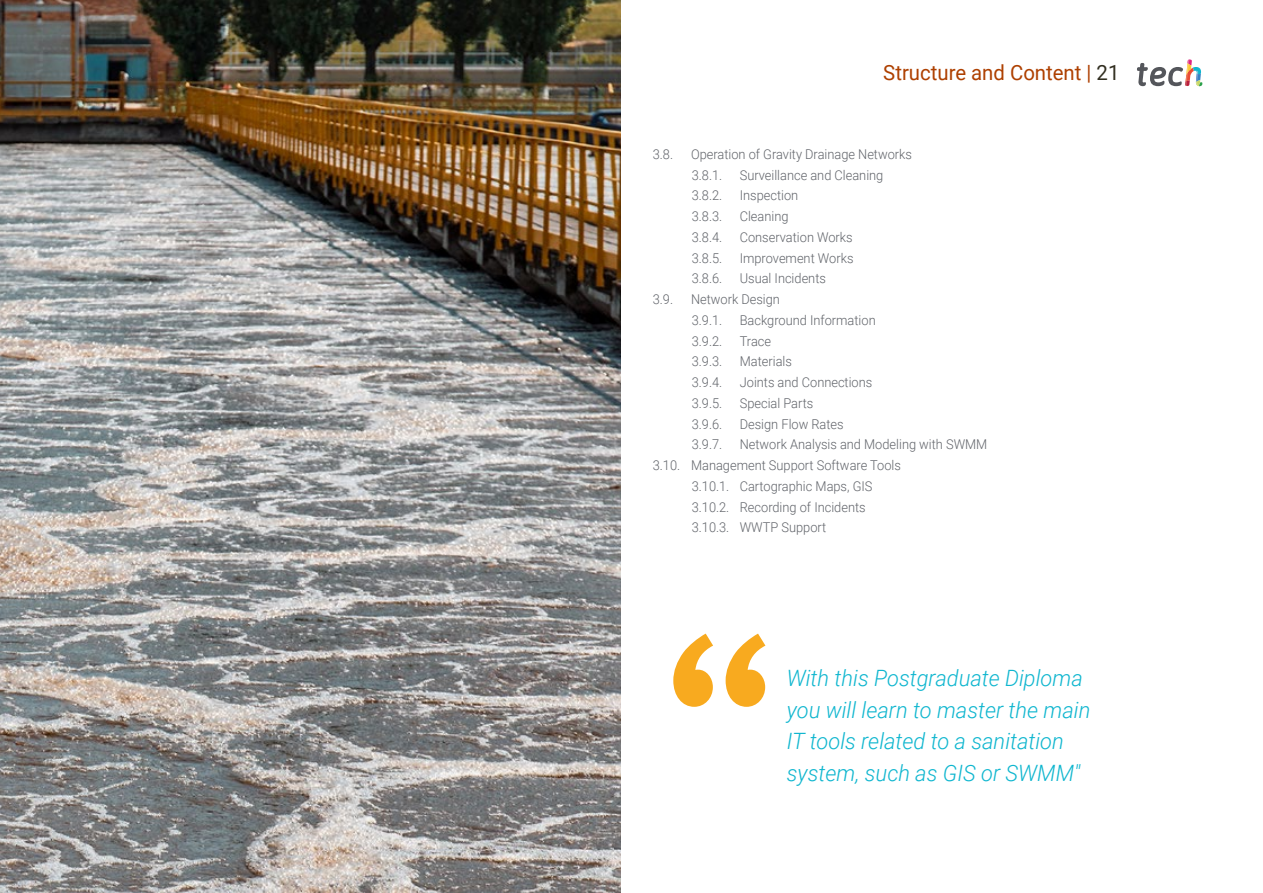
<style>
.page{position:relative;width:1263px;height:893px;background:#fff}
.page>*{position:absolute;margin:0;border:0;box-sizing:border-box;transform-origin:0 0}
.t1{font:italic 300 22.5px/31.5px "Roboto";color:#0fb6cf}
.t2{font:21px "Roboto";color:#ae4000}
.t3{font:300 13.5px/20.7px "Roboto";color:#61646a;scale:.95 1}
.s1{color:#312e20}
</style>
<div class="page">
<svg style="left:1137px;top:60px;width:65px;height:27px"></svg>
<img style="left:0;top:0;width:621px;height:893px">
<svg style="left:673px;top:634px;width:92px;height:73px"></svg>
<h2 class="t2" style="left:883px;top:58px;width:238px">Structure and Content | <span class="s1">21</span></h2>
<p class="t3" style="left:653px;top:143px;width:23px">3.8.</p>
<p class="t3" style="left:691px;top:143px;width:234px">Operation of Gravity Drainage Networks<br>3.8.1.</p>
<p class="t3" style="left:740px;top:164px;width:153px">Surveillance and Cleaning</p>
<p class="t3" style="left:692px;top:185px;width:34px">3.8.2.</p>
<p class="t3" style="left:740px;top:185px;width:63px">Inspection</p>
<p class="t3" style="left:692px;top:206px;width:34px">3.8.3.</p>
<p class="t3" style="left:740px;top:206px;width:53px">Cleaning</p>
<p class="t3" style="left:692px;top:226px;width:34px">3.8.4.</p>
<p class="t3" style="left:740px;top:226px;width:120px">Conservation Works</p>
<p class="t3" style="left:692px;top:247px;width:34px">3.8.5.</p>
<p class="t3" style="left:740px;top:247px;width:121px">Improvement Works</p>
<p class="t3" style="left:692px;top:268px;width:34px">3.8.6.</p>
<p class="t3" style="left:740px;top:268px;width:92px">Usual Incidents</p>
<p class="t3" style="left:653px;top:289px;width:23px">3.9.</p>
<p class="t3" style="left:691px;top:289px;width:95px">Network Design<br>3.9.1.</p>
<p class="t3" style="left:740px;top:309px;width:145px">Background Information</p>
<p class="t3" style="left:692px;top:330px;width:34px">3.9.2.</p>
<p class="t3" style="left:740px;top:330px;width:35px">Trace</p>
<p class="t3" style="left:692px;top:351px;width:34px">3.9.3.</p>
<p class="t3" style="left:740px;top:351px;width:56px">Materials</p>
<p class="t3" style="left:692px;top:372px;width:34px">3.9.4.</p>
<p class="t3" style="left:740px;top:372px;width:141px">Joints and Connections</p>
<p class="t3" style="left:692px;top:392px;width:34px">3.9.5.</p>
<p class="t3" style="left:740px;top:392px;width:79px">Special Parts</p>
<p class="t3" style="left:692px;top:413px;width:34px">3.9.6.</p>
<p class="t3" style="left:740px;top:413px;width:111px">Design Flow Rates</p>
<p class="t3" style="left:692px;top:434px;width:34px">3.9.7.</p>
<p class="t3" style="left:740px;top:434px;width:262px">Network Analysis and Modeling with SWMM</p>
<p class="t3" style="left:653px;top:455px;width:263px">3.10. Management Support Software Tools</p>
<p class="t3" style="left:692px;top:475px;width:192px">3.10.1. Cartographic Maps, GIS</p>
<p class="t3" style="left:692px;top:496px;width:185px">3.10.2. Recording of Incidents</p>
<p class="t3" style="left:692px;top:517px;width:143px">3.10.3. WWTP Support</p>
<h1 class="t1" style="left:787px;top:661px;width:305px">With this Postgraduate Diploma you will learn to master the main<br>IT tools related to a sanitation system, such as GIS or SWMM"</h1>
</div>
